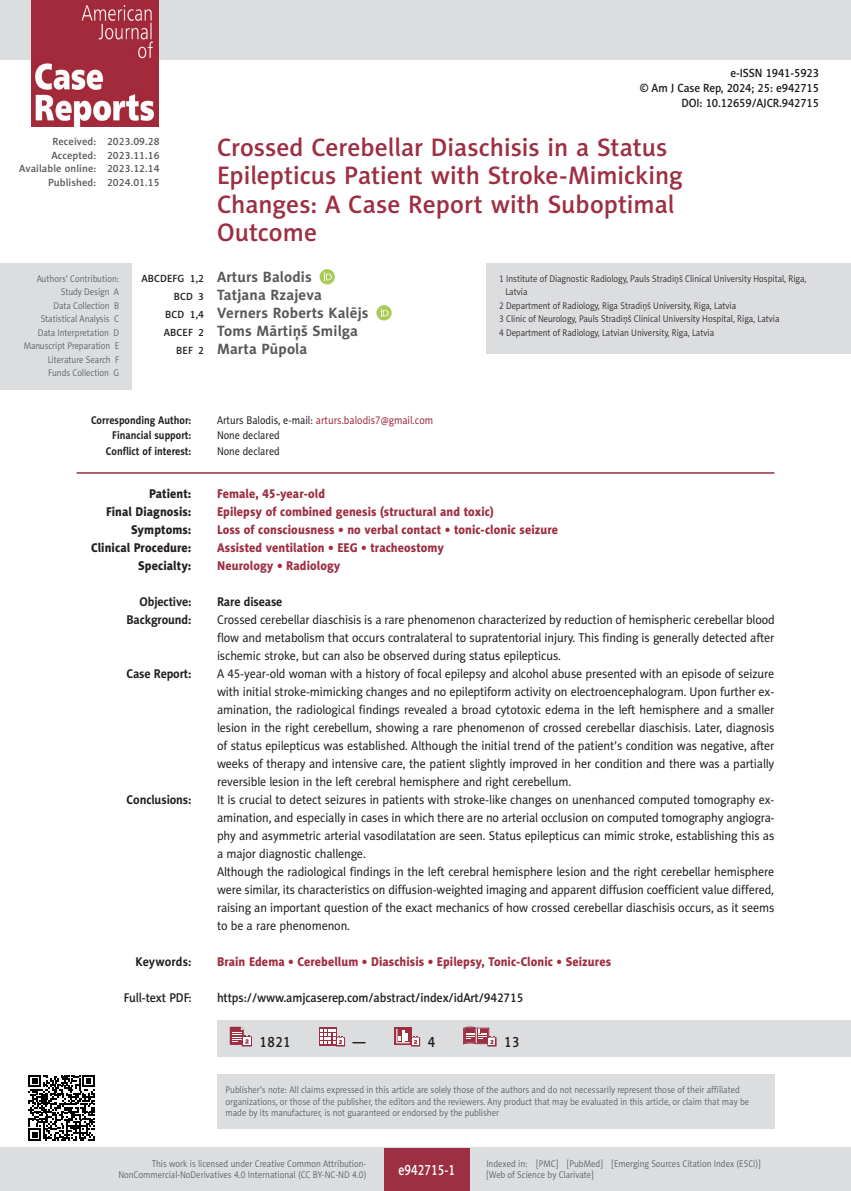
<style>
.page{position:relative;width:851px;height:1191px;background:#fff}
.page>*{position:absolute;margin:0;border:0;box-sizing:border-box;transform-origin:0 0}
.AJCR_Tytul{font:25.5px/28.5px "Naomi Sans EFN Medium";color:#9d2f42}
.AJCR_Autorzy{font:700 15px "Naomi Sans EFN";letter-spacing:.01em;color:#57585a}
.t1{font:15px "Naomi Sans EFN Medium";color:#fff;scale:.8 1}
.AJCR_dane{font:15px "Naomi Sans EFN Medium";letter-spacing:.03em;color:#231f20;scale:.9 1}
.AJCR_Summary_body{font:12.75px/18px "Naomi Sans EFN";letter-spacing:-.01em;color:#231f20;text-align:justify;scale:.95 1}
.AJCR_keywords{font:12.75px "Naomi Sans EFN Heavy";letter-spacing:.005em;color:#9d2f42;scale:.95 1}
.AJCR_full_text_pdf{font:12.75px "Naomi Sans EFN Medium";letter-spacing:-.01em;color:#231f20;scale:.95 1}
.AJCR_keywords-2{font:12.75px "Naomi Sans EFN Heavy";letter-spacing:.005em;color:#231f20;scale:.95 1}
.AJCR_Summary_body-2{font:700 12.75px "Naomi Sans EFN";letter-spacing:-.01em;color:#231f20;scale:.95 1}
.AJCR_keywords-3{font:700 12.75px "Naomi Sans EFN";letter-spacing:.005em;color:#231f20;scale:.95 1}
.AJCR_full_text_pdf-2{font:12px "Naomi Sans EFN Medium";letter-spacing:-.01em;color:#231f20;scale:.95 1}
.AJCR_Adres{font:700 11.25px "Naomi Sans EFN";color:#231f20;scale:.9 1}
.AJCR_Adres-2{font:11.25px "Naomi Sans EFN";color:#9d2f42;scale:.9 1}
.AJCR_Adres-3{font:11.25px "Naomi Sans EFN";color:#231f20;scale:.9 1}
.t2{font:10.5px "Naomi Sans EFN Medium";letter-spacing:.01em;color:#57585a}
.AJCR_pagina_indeksy{font:9.75px/11.2px "Naomi Sans EFN Light";color:#57585a;scale:.9 1}
.AJCR_Afiliacja{font:9.75px/13.5px "Naomi Sans EFN Light";color:#231f20;scale:.9 1}
.s1{font-family:"Naomi Sans EFN Medium";font-weight:400;font-size:10.5px;color:#231f20}
.s2{color:#231f20}
</style>
<div class="page">
<div style="left:217px;top:1020px;width:633px;height:36px;background:#dcdddf"></div>
<svg style="left:230px;top:1026px;width:22px;height:20px"></svg>
<div style="left:319px;top:1027px;width:17px;height:18px;background:#9d2f42"></div>
<svg style="left:320px;top:1028px;width:25px;height:18px"></svg>
<div style="left:394px;top:1027px;width:18px;height:18px;background:#9d2f42"></div>
<svg style="left:396px;top:1029px;width:24px;height:17px"></svg>
<svg style="left:463px;top:1026px;width:33px;height:20px"></svg>
<hr style="left:77px;top:472px;width:697px;height:2px;background:#9d2f42">
<svg style="left:319px;top:269px;width:16px;height:15px"></svg>
<svg style="left:324px;top:272px;width:8px;height:8px"></svg>
<svg style="left:376px;top:305px;width:15px;height:15px"></svg>
<svg style="left:380px;top:308px;width:8px;height:8px"></svg>
<div style="left:0;top:264px;width:132px;height:126px;background:#dcdddf"></div>
<div style="left:486px;top:264px;width:364px;height:90px;background:#dcdddf"></div>
<svg style="left:28px;top:1075px;width:67px;height:66px"></svg>
<div style="left:217px;top:1074px;width:557px;height:54px;background:#dcdddf"></div>
<div style="left:0;top:0;width:850px;height:60px;background:#dcdddf"></div>
<img style="left:32px;top:0;width:127px;height:127px">
<div style="left:0;top:1148px;width:850px;height:43px;background:#dcdddf"></div>
<div style="left:384px;top:1147px;width:85px;height:43px;background:#9d2f42"></div>
<p class="AJCR_full_text_pdf-2" style="left:730px;top:66px;width:95px">e-ISSN 1941-5923</p>
<p class="AJCR_full_text_pdf-2" style="left:639px;top:81px;width:190px">© Am J Case Rep, 2024; 25: e942715</p>
<p class="AJCR_full_text_pdf-2" style="left:681px;top:96px;width:146px">DOI: 10.12659/AJCR.942715</p>
<p class="AJCR_Tytul" style="left:217px;top:133px;width:467px">Crossed Cerebellar Diaschisis in a Status Epilepticus Patient with Stroke-Mimicking Changes: A Case Report with Suboptimal Outcome</p>
<p class="AJCR_Autorzy" style="left:141px;top:268px;width:172px"><span class="s1">ABCDEFG 1,2</span> Arturs Balodis</p>
<p class="AJCR_Autorzy" style="left:174px;top:286px;width:150px"><span class="s1">BCD 3</span> Tatjana Rzajeva</p>
<p class="AJCR_Autorzy" style="left:165px;top:304px;width:205px"><span class="s1">BCD 1,4</span> Verners Roberts Kalējs</p>
<p class="AJCR_Autorzy" style="left:164px;top:322px;width:195px"><span class="s1">ABCEF 2</span> Toms Mārtiņš Smilga</p>
<p class="AJCR_Autorzy" style="left:176px;top:340px;width:132px"><span class="s1">BEF 2</span> Marta Pūpola</p>
<p class="t2" style="left:52px;top:136px;width:109px">Received: 2023.09.28</p>
<p class="t2" style="left:51px;top:149px;width:110px">Accepted: 2023.11.16</p>
<p class="t2" style="left:19px;top:163px;width:142px">Available online: 2023.12.14</p>
<p class="t2" style="left:48px;top:176px;width:113px">Published: 2024.01.15</p>
<p class="AJCR_pagina_indeksy" style="left:37px;top:273px;width:93px">Authors’ Contribution:</p>
<p class="AJCR_pagina_indeksy" style="left:61px;top:286px;width:66px">Study Design A</p>
<p class="AJCR_pagina_indeksy" style="left:53px;top:300px;width:74px">Data Collection B</p>
<p class="AJCR_pagina_indeksy" style="left:41px;top:313px;width:89px">Statistical Analysis C</p>
<p class="AJCR_pagina_indeksy" style="left:38px;top:327px;width:92px">Data Interpretation D</p>
<p class="AJCR_pagina_indeksy" style="left:24px;top:340px;width:107px">Manuscript Preparation E</p>
<p class="AJCR_pagina_indeksy" style="left:48px;top:354px;width:81px">Literature Search F</p>
<p class="AJCR_pagina_indeksy" style="left:48px;top:367px;width:80px">Funds Collection G</p>
<p class="AJCR_Afiliacja" style="left:505px;top:272px;width:336px;text-indent:-6px">1 Institute of Diagnostic Radiology, Pauls Stradiņš Clinical University Hospital, Riga,<br>Latvia</p>
<p class="AJCR_Afiliacja" style="left:499px;top:299px;width:265px">2 Department of Radiology, Riga Stradiņš University, Riga, Latvia</p>
<p class="AJCR_Afiliacja" style="left:499px;top:312px;width:313px">3 Clinic of Neurology, Pauls Stradiņš Clinical University Hospital, Riga, Latvia</p>
<p class="AJCR_Afiliacja" style="left:499px;top:326px;width:240px">4 Department of Radiology, Latvian University, Riga, Latvia</p>
<p class="AJCR_Adres" style="left:91px;top:413px;width:113px">Corresponding Author:</p>
<p class="AJCR_Adres-2" style="left:217px;top:413px;width:242px"><span class="s2">Arturs Balodis, e-mail:</span> arturs.balodis7@gmail.com</p>
<p class="AJCR_Adres" style="left:112px;top:429px;width:89px">Financial support:</p>
<p class="AJCR_Adres-3" style="left:217px;top:429px;width:71px">None declared</p>
<p class="AJCR_Adres" style="left:106px;top:445px;width:97px">Conflict of interest:</p>
<p class="AJCR_Adres-3" style="left:217px;top:445px;width:71px">None declared</p>
<p class="AJCR_keywords-2" style="left:149px;top:486px;width:46px">Patient:</p>
<p class="AJCR_keywords" style="left:217px;top:486px;width:115px">Female, 45-year-old</p>
<p class="AJCR_keywords-2" style="left:106px;top:504px;width:91px">Final Diagnosis:</p>
<p class="AJCR_keywords" style="left:217px;top:504px;width:293px">Epilepsy of combined genesis (structural and toxic)</p>
<p class="AJCR_keywords-2" style="left:131px;top:522px;width:65px">Symptoms:</p>
<p class="AJCR_keywords" style="left:217px;top:522px;width:360px">Loss of consciousness • no verbal contact • tonic-clonic seizure</p>
<p class="AJCR_keywords-2" style="left:91px;top:540px;width:107px">Clinical Procedure:</p>
<p class="AJCR_keywords" style="left:217px;top:540px;width:240px">Assisted ventilation • EEG • tracheostomy</p>
<p class="AJCR_keywords-2" style="left:138px;top:558px;width:58px">Specialty:</p>
<p class="AJCR_keywords" style="left:217px;top:558px;width:131px">Neurology • Radiology</p>
<p class="AJCR_Summary_body-2" style="left:139px;top:594px;width:56px">Objective:</p>
<p class="AJCR_Summary_body-2" style="left:217px;top:594px;width:70px">Rare disease</p>
<p class="AJCR_Summary_body-2" style="left:126px;top:612px;width:70px">Background:</p>
<p class="AJCR_Summary_body" style="left:217px;top:611px;width:588px">Crossed cerebellar diaschisis is a rare phenomenon characterized by reduction of hemispheric cerebellar blood flow and metabolism that occurs contralateral to supratentorial injury. This finding is generally detected after ischemic stroke, but can also be observed during status epilepticus.</p>
<p class="AJCR_Summary_body-2" style="left:126px;top:666px;width:70px">Case Report:</p>
<p class="AJCR_Summary_body" style="left:217px;top:665px;width:588px">A 45-year-old woman with a history of focal epilepsy and alcohol abuse presented with an episode of seizure with initial stroke-mimicking changes and no epileptiform activity on electroencephalogram. Upon further ex&shy;amination, the radiological findings revealed a broad cytotoxic edema in the left hemisphere and a smaller lesion in the right cerebellum, showing a rare phenomenon of crossed cerebellar diaschisis. Later, diagnosis of status epilepticus was established. Although the initial trend of the patient’s condition was negative, after weeks of therapy and intensive care, the patient slightly improved in her condition and there was a partially reversible lesion in the left cerebral hemisphere and right cerebellum.</p>
<p class="AJCR_Summary_body-2" style="left:127px;top:792px;width:70px">Conclusions:</p>
<p class="AJCR_Summary_body" style="left:217px;top:791px;width:588px">It is crucial to detect seizures in patients with stroke-like changes on unenhanced computed tomography ex&shy;amination, and especially in cases in which there are no arterial occlusion on computed tomography angiogra&shy;phy and asymmetric arterial vasodilatation are seen. Status epilepticus can mimic stroke, establishing this as a major diagnostic challenge.</p>
<p class="AJCR_Summary_body" style="left:217px;top:863px;width:588px">Although the radiological findings in the left cerebral hemisphere lesion and the right cerebellar hemisphere were similar, its characteristics on diffusion-weighted imaging and apparent diffusion coefficient value differed, raising an important question of the exact mechanics of how crossed cerebellar diaschisis occurs, as it seems to be a rare phenomenon.</p>
<p class="AJCR_keywords-3" style="left:135px;top:954px;width:60px">Keywords:</p>
<p class="AJCR_keywords" style="left:217px;top:954px;width:416px">Brain Edema • Cerebellum • Diaschisis • Epilepsy, Tonic-Clonic • Seizures</p>
<p class="AJCR_full_text_pdf" style="left:124px;top:990px;width:73px">Full-text PDF:</p>
<p class="AJCR_full_text_pdf" style="left:217px;top:990px;width:324px">https://www.amjcaserep.com/abstract/index/idArt/942715</p>
<p class="AJCR_dane" style="left:259px;top:1032px;width:36px">1821</p>
<p class="AJCR_dane" style="left:352px;top:1032px;width:16px">—</p>
<p class="AJCR_dane" style="left:427px;top:1032px;width:10px">4</p>
<p class="AJCR_dane" style="left:504px;top:1032px;width:19px">13</p>
<p class="AJCR_pagina_indeksy" style="left:225px;top:1084px;width:583px">Publisher’s note: All claims expressed in this article are solely those of the authors and do not necessarily represent those of their affiliated organizations, or those of the publisher, the editors and the reviewers. Any product that may be evaluated in this article, or claim that may be made by its manufacturer, is not guaranteed or endorsed by the publisher</p>
<p class="AJCR_pagina_indeksy" style="left:118px;top:1158px;width:277px;text-align:right">This work is licensed under Creative Common Attribution-<br>NonCommercial-NoDerivatives 4.0 International (CC BY-NC-ND 4.0)</p>
<p class="t1" style="left:398px;top:1160px;width:72px">e942715-1</p>
<p class="AJCR_pagina_indeksy" style="left:486px;top:1158px;width:306px">Indexed in: [PMC] [PubMed] [Emerging Sources Citation Index (ESCI)] [Web of Science by Clarivate]</p>
</div>
